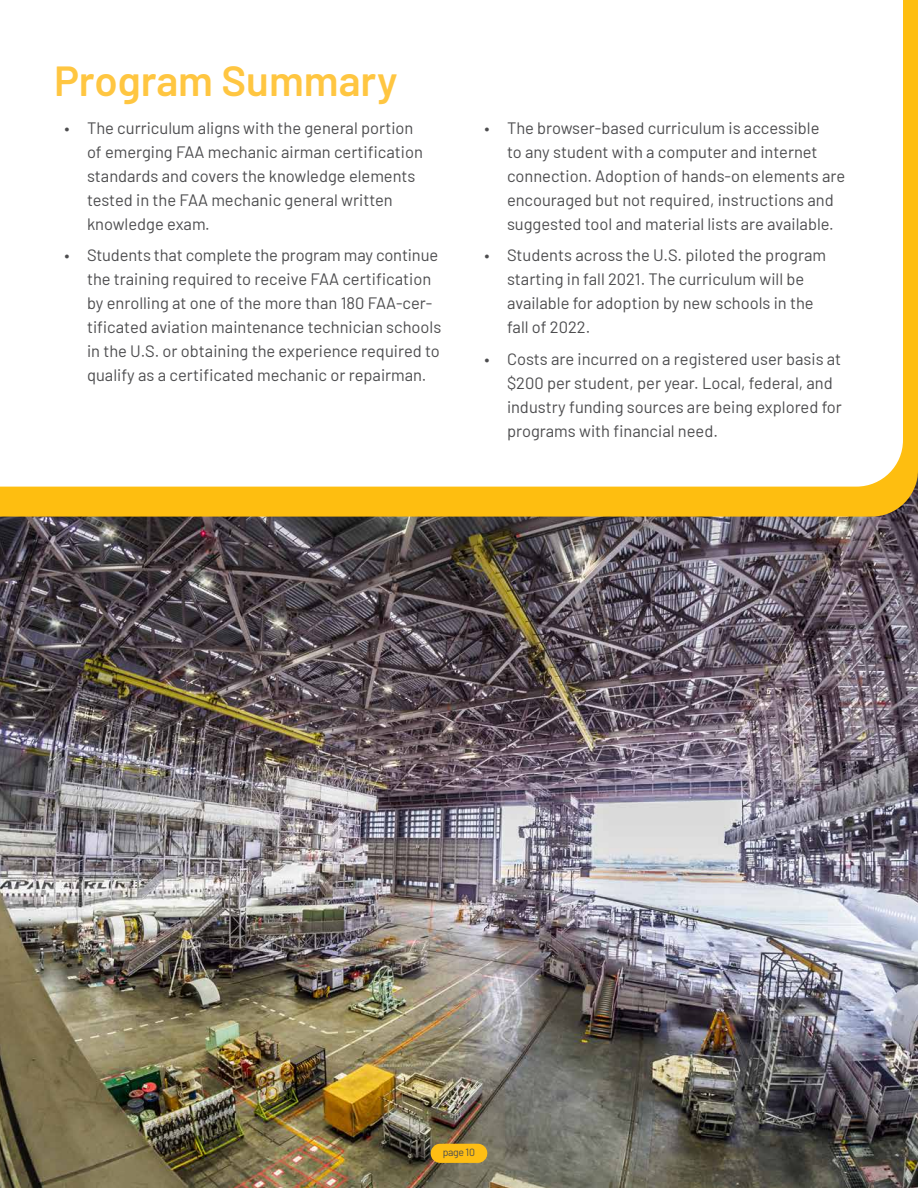
<style>
.page{position:relative;width:918px;height:1188px;background:#fff}
.page>*{position:absolute;margin:0;border:0;box-sizing:border-box;transform-origin:0 0}
.t1{font:600 42px "Barlow";color:#ffc641}
.t2{font:16.5px/24px "Barlow";color:#4d4d4f}
.t3{font:10.5px "Barlow";letter-spacing:-.04em;color:#4d4d4f}
</style>
<div class="page">
<img style="left:0;top:517px;width:918px;height:671px">
<div style="left:0;top:0;width:918px;height:517px;background:#febe10"></div>
<svg style="left:0;top:0;width:903px;height:487px"></svg>
<div style="left:431px;top:1144px;width:56px;height:19px;background:#febe14;border-radius:10px"></div>
<h1 class="t1" style="left:54px;top:50px;width:345px">Program Summary</h1>
<p class="t2" style="left:87px;top:114px;width:337px;text-indent:-23px">• The curriculum aligns with the general portion of emerging FAA mechanic airman certification standards and covers the knowledge elements tested in the FAA mechanic general written knowledge exam.</p>
<p class="t2" style="left:87px;top:242px;width:356px;text-indent:-23px">• Students that complete the program may continue the training required to receive FAA certification by enrolling at one of the more than 180 FAA-cer&shy;tificated aviation maintenance technician schools in the U.S. or obtaining the experience required to qualify as a certificated mechanic or repairman.</p>
<p class="t2" style="left:507px;top:114px;width:340px;text-indent:-23px">• The browser-based curriculum is accessible<br>to any student with a computer and internet connection. Adoption of hands-on elements are encouraged but not required, instructions and suggested tool and material lists are available.</p>
<p class="t2" style="left:507px;top:242px;width:321px;text-indent:-23px">• Students across the U.S. piloted the program starting in fall 2021. The curriculum will be available for adoption by new schools in the fall of 2022.</p>
<p class="t2" style="left:507px;top:345px;width:336px;text-indent:-23px">• Costs are incurred on a registered user basis at $200 per student, per year. Local, federal, and industry funding sources are being explored for programs with financial need.</p>
<p class="t3" style="left:443px;top:1145px;width:34px">page 10</p>
</div>
